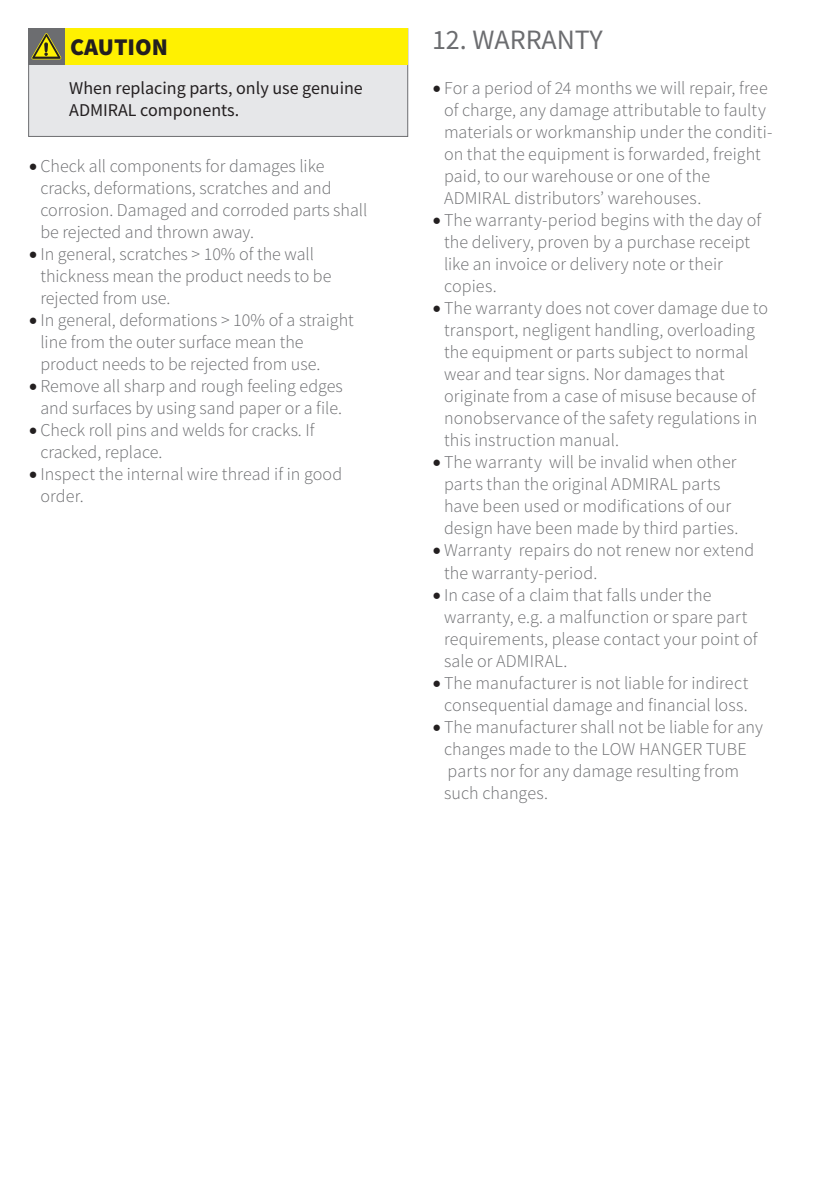
<style>
.page{position:relative;width:840px;height:1191px;background:#fff}
.page>*{position:absolute;margin:0;border:0;box-sizing:border-box;transform-origin:0 0}
.t1{font:28px "Source Sans Pro";color:#6c6d70}
.t2{font:900 24px "Source Sans Pro";color:#231f20}
.t3{font:300 18px/22px "Source Sans Pro";color:#6c6d70}
.t4{font:18px/22px "Source Sans Pro";color:#231f20}
.s1{font-family:"Minion Pro";font-weight:400;font-size:24px;color:#231f20}
</style>
<div class="page">
<div style="left:28px;top:28px;width:380px;height:109px;background:#e6e7e9;border:1px solid #6c6d70"></div>
<div style="left:57px;top:28px;width:351px;height:36px;background:#fff101"></div>
<div style="left:28px;top:28px;width:36px;height:36px;background:#6c6d70"></div>
<svg style="left:31px;top:33px;width:30px;height:26px"></svg>
<h2 class="t2" style="left:70px;top:31px;width:99px">CAUTION</h2>
<p class="t4" style="left:69px;top:77px;width:295px">When replacing parts, only use genuine<br>ADMIRAL components.</p>
<p class="t3" style="left:40px;top:155px;width:328px;text-indent:-12px"><span class="s1">•</span> Check all components for damages like cracks, deformations, scratches and and corrosion. Damaged and corroded parts shall be rejected and thrown away.</p>
<p class="t3" style="left:40px;top:243px;width:292px;text-indent:-12px"><span class="s1">•</span>In general, scratches &gt; 10% of the wall thickness mean the product needs to be rejected from use.</p>
<p class="t3" style="left:40px;top:309px;width:315px;text-indent:-12px"><span class="s1">•</span>In general, deformations &gt; 10% of a straight line from the outer surface mean the product needs to be rejected from use.</p>
<p class="t3" style="left:28px;top:375px;width:316px;text-align:right"><span class="s1">•</span> Remove all sharp and rough feeling edges and surfaces by using sand paper or a file.</p>
<p class="t3" style="left:40px;top:419px;width:275px;text-indent:-12px"><span class="s1">•</span> Check roll pins and welds for cracks. If cracked, replace.</p>
<p class="t3" style="left:40px;top:463px;width:303px;text-indent:-12px"><span class="s1">•</span>Inspect the internal wire thread if in good order.</p>
<h1 class="t1" style="left:432px;top:22px;width:172px">12. WARRANTY</h1>
<p class="t3" style="left:444px;top:77px;width:330px;text-indent:-12px"><span class="s1">•</span> For a period of 24 months we will repair, free of charge, any damage attributable to faulty materials or workmanship under the conditi&shy;on that the equipment is forwarded, freight paid, to our warehouse or one of the ADMIRAL distributors’ warehouses.</p>
<p class="t3" style="left:444px;top:209px;width:318px;text-indent:-12px"><span class="s1">•</span> The warranty-period begins with the day of the delivery, proven by a purchase receipt like an invoice or delivery note or their copies.</p>
<p class="t3" style="left:444px;top:297px;width:325px;text-indent:-12px"><span class="s1">•</span> The warranty does not cover damage due to transport, negligent handling, overloading the equipment or parts subject to normal wear and tear signs. Nor damages that originate from a case of misuse because of nonobservance of the safety regulations in this instruction manual.</p>
<p class="t3" style="left:444px;top:451px;width:296px;text-indent:-12px"><span class="s1">•</span> The warranty will be invalid when other parts than the original ADMIRAL parts have been used or modifications of our design have been made by third parties.</p>
<p class="t3" style="left:444px;top:539px;width:311px;text-indent:-12px"><span class="s1">•</span>Warranty repairs do not renew nor extend the warranty-period.</p>
<p class="t3" style="left:444px;top:583px;width:315px;text-indent:-12px"><span class="s1">•</span>In case of a claim that falls under the warranty, e.g. a malfunction or spare part requirements, please contact your point of sale or ADMIRAL.</p>
<p class="t3" style="left:432px;top:671px;width:317px;text-align:right"><span class="s1">•</span> The manufacturer is not liable for indirect consequential damage and financial loss.</p>
<p class="t3" style="left:444px;top:715px;width:320px;text-indent:-12px"><span class="s1">•</span> The manufacturer shall not be liable for any changes made to the LOW HANGER TUBE parts nor for any damage resulting from such changes.</p>
</div>
